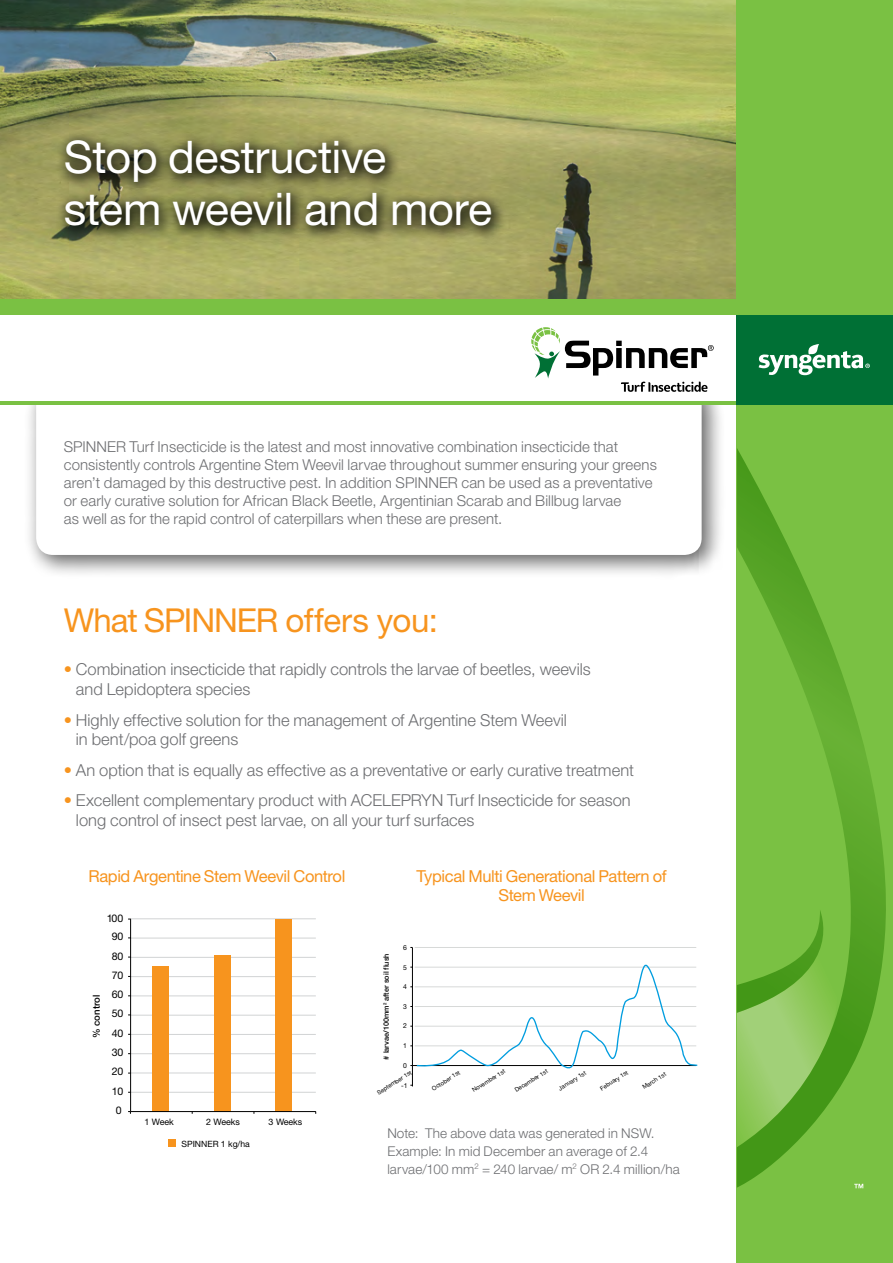
<style>
.page{position:relative;width:893px;height:1263px;background:#fff}
.page>*{position:absolute;margin:0;border:0;box-sizing:border-box;transform-origin:0 0}
.t1{font:45px/52.5px "Helvetica Neue";letter-spacing:-.01em;color:#fff}
.t2{font:33px "Helvetica Neue";letter-spacing:-.03em;color:#f7941e}
.t3{font:300 16.5px/19.8px "Helvetica Neue";color:#6d6e71}
.t4{font:16.5px/19.5px "Helvetica Neue";letter-spacing:-.025em;color:#f7941e;text-align:center}
.t5{font:300 15px/18px "Helvetica Neue";letter-spacing:.005em;color:#6d6e71}
.t6{font:300 13.5px/18px "Helvetica Neue";letter-spacing:.01em;color:#6d6e71}
.t7{font:10.5px "Helvetica Neue";color:#000}
.t8{font:500 9.6px "Helvetica Neue";color:#000}
.t9{font:8.85px "Helvetica Neue";color:#000}
.t10{font:8.7px "Helvetica Neue";color:#000}
.t11{font:500 7.35px "Helvetica Neue";color:#000}
.t12{font:6.75px "Helvetica Neue";color:#000}
.t13{font:6px "Helvetica Neue";color:#000}
.s1{color:#f7941e}
</style>
<div class="page">
<img style="left:0;top:0;width:737px;height:299px">
<div style="left:55px;top:129px;width:452px;height:114px;background:#000;opacity:.8"></div>
<hr style="left:131px;top:1072px;width:185px;height:1px;background:#d1d3d4">
<hr style="left:131px;top:1034px;width:185px;height:1px;background:#d1d3d4">
<hr style="left:131px;top:995px;width:185px;height:1px;background:#d1d3d4">
<hr style="left:131px;top:957px;width:185px;height:1px;background:#d1d3d4">
<hr style="left:131px;top:1092px;width:185px;height:1px;background:#d1d3d4">
<hr style="left:131px;top:1053px;width:185px;height:1px;background:#d1d3d4">
<hr style="left:131px;top:1015px;width:185px;height:1px;background:#d1d3d4">
<hr style="left:131px;top:976px;width:185px;height:1px;background:#d1d3d4">
<hr style="left:131px;top:937px;width:185px;height:1px;background:#d1d3d4">
<hr style="left:131px;top:918px;width:185px;height:1px;background:#d1d3d4">
<div style="left:153px;top:966px;width:16px;height:146px;background:#f7941e"></div>
<div style="left:214px;top:955px;width:16px;height:157px;background:#f7941e"></div>
<div style="left:276px;top:919px;width:16px;height:193px;background:#f7941e"></div>
<div style="left:168px;top:1139px;width:8px;height:8px;background:#f7941e"></div>
<hr style="left:130px;top:919px;width:1px;height:192px;background:#000">
<hr style="left:131px;top:1111px;width:185px;height:1px;background:#000">
<div style="left:24px;top:374px;width:702px;height:206px;background:#000;opacity:.6"></div>
<div style="left:36px;top:386px;width:666px;height:169px;background:#fff;border-radius:17px"></div>
<hr style="left:415px;top:947px;width:281px;height:1px;background:#d7d9d8">
<hr style="left:412px;top:947px;width:1px;height:139px;background:#000">
<svg style="left:410px;top:961px;width:288px;height:110px"></svg>
<div style="left:737px;top:0;width:156px;height:1263px;background:#7ac143"></div>
<svg style="left:737px;top:448px;width:149px;height:740px"></svg>
<div style="left:0;top:314px;width:737px;height:91px;background:#fff"></div>
<hr style="left:0;top:402px;width:893px;height:3px;background:#7ac143">
<div style="left:737px;top:314px;width:156px;height:91px;background:#007035"></div>
<div style="left:0;top:299px;width:893px;height:15px;background:#7ac143"></div>
<svg style="left:759px;top:344px;width:111px;height:31px"></svg>
<svg style="left:531px;top:327px;width:183px;height:65px"></svg>
<svg style="left:854px;top:1184px;width:9px;height:4px"></svg>
<h1 class="t1" style="left:64px;top:130px;width:430px">Stop destructive stem weevil and more</h1>
<p class="t5" style="left:64px;top:437px;width:595px">SPINNER Turf Insecticide is the latest and most innovative combination insecticide that consistently controls Argentine Stem Weevil larvae throughout summer ensuring your greens aren’t damaged by this destructive pest. In addition SPINNER can be used as a preventative or early curative solution for African Black Beetle, Argentinian Scarab and Billbug larvae<br>as well as for the rapid control of caterpillars when these are present.</p>
<h2 class="t2" style="left:64px;top:601px;width:376px">What SPINNER offers you:</h2>
<p class="t3" style="left:76px;top:659px;width:516px;text-indent:-12px"><span class="s1">•</span> Combination insecticide that rapidly controls the larvae of beetles, weevils and Lepidoptera species</p>
<p class="t3" style="left:76px;top:709px;width:492px;text-indent:-12px"><span class="s1">•</span> Highly effective solution for the management of Argentine Stem Weevil in bent/poa golf greens</p>
<p class="t3" style="left:64px;top:760px;width:572px"><span class="s1">•</span> An option that is equally as effective as a preventative or early curative treatment</p>
<p class="t3" style="left:76px;top:790px;width:556px;text-indent:-12px"><span class="s1">•</span> Excellent complementary product with ACELEPRYN Turf Insecticide for season long control of insect pest larvae, on all your turf surfaces</p>
<p class="t4" style="left:89px;top:866px;width:258px">Rapid Argentine Stem Weevil Control</p>
<p class="t4" style="left:417px;top:866px;width:251px">Typical Multi Generational Pattern of<br>Stem Weevil</p>
<p class="t7" style="left:107px;top:912px;width:18px">100</p>
<p class="t8" style="left:91px;top:1038px;width:45px;rotate:-90deg">% control</p>
<p class="t7" style="left:112px;top:930px;width:13px">90</p>
<p class="t7" style="left:112px;top:949px;width:13px">80</p>
<p class="t7" style="left:112px;top:969px;width:13px">70</p>
<p class="t7" style="left:112px;top:988px;width:13px">60</p>
<p class="t7" style="left:112px;top:1007px;width:13px">50</p>
<p class="t7" style="left:112px;top:1027px;width:13px">40</p>
<p class="t7" style="left:112px;top:1046px;width:13px">30</p>
<p class="t7" style="left:112px;top:1065px;width:13px">20</p>
<p class="t7" style="left:112px;top:1085px;width:13px">10</p>
<p class="t7" style="left:116px;top:1104px;width:7px">0</p>
<p class="t9" style="left:145px;top:1117px;width:31px">1 Week</p>
<p class="t9" style="left:206px;top:1117px;width:35px">2 Weeks</p>
<p class="t9" style="left:269px;top:1117px;width:35px">3 Weeks</p>
<p class="t10" style="left:181px;top:1138px;width:70px">SPINNER 1 kg/ha</p>
<p class="t7" style="left:375px;top:949px;width:13px">80</p>
<p class="t11" style="left:382px;top:1059px;width:108px;rotate:-90deg"># larvae/100mm<sup>2</sup> after soil flush</p>
<p class="t7" style="left:375px;top:969px;width:13px">70</p>
<p class="t7" style="left:375px;top:988px;width:13px">60</p>
<p class="t7" style="left:375px;top:1007px;width:13px">50</p>
<p class="t7" style="left:375px;top:1027px;width:13px">40</p>
<p class="t7" style="left:375px;top:1046px;width:13px">30</p>
<p class="t12" style="left:403px;top:944px;width:5px">6</p>
<p class="t12" style="left:403px;top:963px;width:5px">5</p>
<p class="t12" style="left:403px;top:983px;width:5px">4</p>
<p class="t12" style="left:403px;top:1002px;width:5px">3</p>
<p class="t12" style="left:403px;top:1022px;width:5px">2</p>
<p class="t12" style="left:403px;top:1042px;width:5px">1</p>
<p class="t12" style="left:403px;top:1061px;width:5px">0</p>
<p class="t12" style="left:401px;top:1081px;width:8px">-1</p>
<p class="t13" style="left:376px;top:1090px;width:41px;rotate:-32deg">September 1st</p>
<p class="t13" style="left:431px;top:1086px;width:33px;rotate:-32deg">October 1st</p>
<p class="t13" style="left:471px;top:1087px;width:39px;rotate:-32deg">November 1st</p>
<p class="t13" style="left:513px;top:1087px;width:39px;rotate:-32deg">December 1st</p>
<p class="t13" style="left:557px;top:1086px;width:33px;rotate:-32deg">January 1st</p>
<p class="t13" style="left:599px;top:1086px;width:33px;rotate:-32deg">Febuary 1st</p>
<p class="t13" style="left:641px;top:1084px;width:28px;rotate:-32deg">March 1st</p>
<p class="t6" style="left:387px;top:1124px;width:294px">Note: The above data was generated in NSW.<br>Example: In mid December an average of 2.4 larvae/100 mm<sup>2</sup> = 240 larvae/ m<sup>2</sup> OR 2.4 million/ha</p>
<p class="t7" style="left:375px;top:1085px;width:13px">10</p>
</div>
